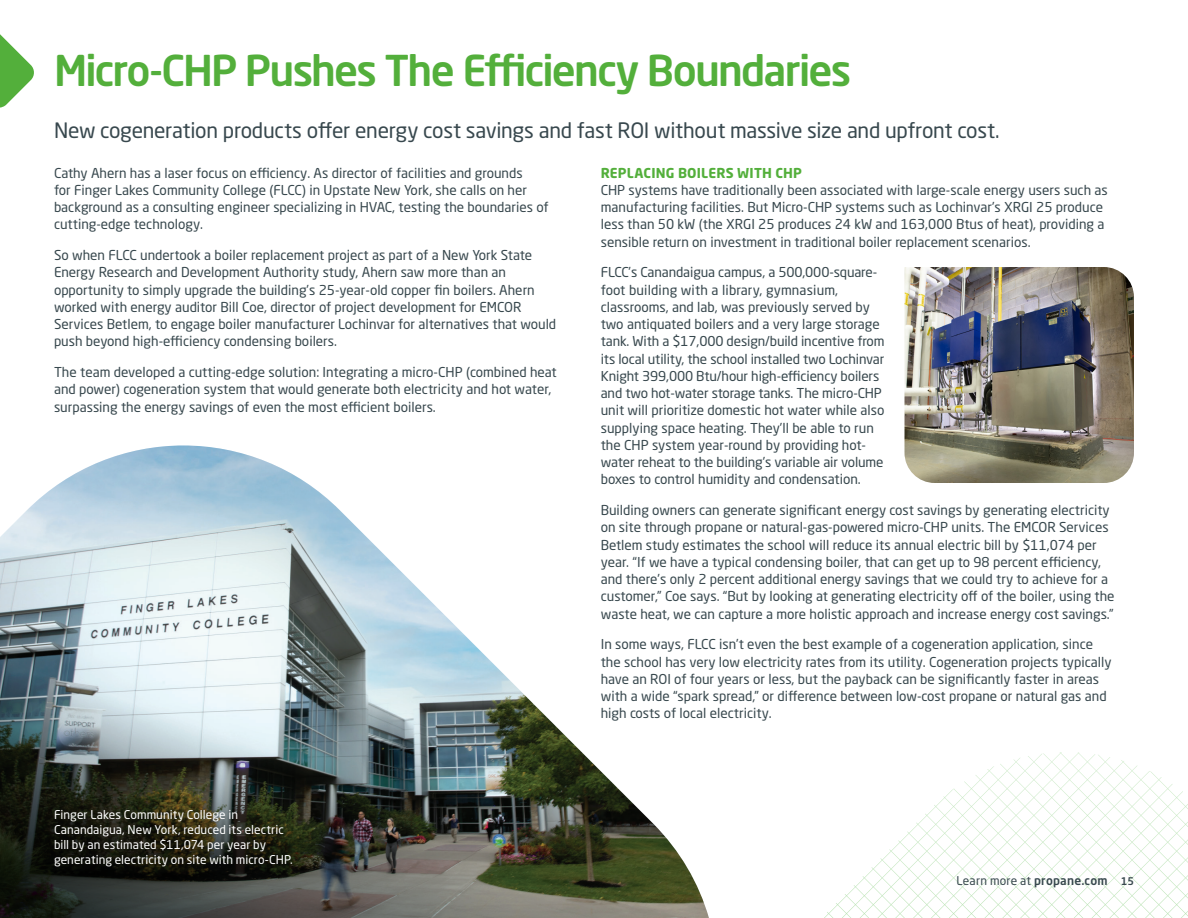
<style>
.page{position:relative;width:1188px;height:918px;background:#fff}
.page>*{position:absolute;margin:0;border:0;box-sizing:border-box;transform-origin:0 0}
.Headline{font:500 42px "Neo Sans W1 G";letter-spacing:-.045em;color:#53af3b}
.Intro_Paragraph{font:21px "Neo Sans W1 G";letter-spacing:-.015em;color:#38484e}
.Body_Copy{font:13.5px/17.2px "Neo Sans W1 G";color:#38484e}
.Bold_Sub-Head{font:700 13.5px "Neo Sans W1 G";letter-spacing:.015em;color:#53af3b}
.Source_line{font:12px/15px "Neo Sans W1 G";letter-spacing:.005em;color:#fff}
.t1{font:12px "Neo Sans W1 G";letter-spacing:.015em;color:#38484e}
.t2{font:500 10.5px "Neo Sans W1 G";color:#38484e}
.s1{font-weight:500}
</style>
<div class="page">
<img style="left:0;top:445px;width:709px;height:473px">
<img style="left:904px;top:267px;width:230px;height:216px">
<svg style="left:824px;top:752px;width:364px;height:166px"></svg>
<svg style="left:0;top:34px;width:34px;height:74px"></svg>
<p class="Headline" style="left:54px;top:44px;width:799px">Micro-CHP Pushes The Efficiency Boundaries</p>
<p class="Intro_Paragraph" style="left:54px;top:117px;width:947px">New cogeneration products offer energy cost savings and fast ROI without massive size and upfront cost.</p>
<p class="Body_Copy" style="left:54px;top:164px;width:496px">Cathy Ahern has a laser focus on efficiency. As director of facilities and grounds<br>for Finger Lakes Community College (FLCC) in Upstate New York, she calls on her background as a consulting engineer specializing in HVAC, testing the boundaries of cutting-edge technology.</p>
<p class="Body_Copy" style="left:54px;top:246px;width:504px">So when FLCC undertook a boiler replacement project as part of a New York State Energy Research and Development Authority study, Ahern saw more than an opportunity to simply upgrade the building’s 25-year-old copper fin boilers. Ahern worked with energy auditor Bill Coe, director of project development for EMCOR Services Betlem, to engage boiler manufacturer Lochinvar for alternatives that would push beyond high-efficiency condensing boilers.</p>
<p class="Body_Copy" style="left:54px;top:363px;width:504px">The team developed a cutting-edge solution: Integrating a micro-CHP (combined heat and power) cogeneration system that would generate both electricity and hot water, surpassing the energy savings of even the most efficient boilers.</p>
<p class="Source_line" style="left:54px;top:807px;width:240px">Finger Lakes Community College in Canandaigua, New York, reduced its electric bill by an estimated $11,074 per year by generating electricity on site with micro-CHP.</p>
<p class="Bold_Sub-Head" style="left:601px;top:164px;width:203px">REPLACING BOILERS WITH CHP</p>
<p class="Body_Copy" style="left:601px;top:181px;width:509px">CHP systems have traditionally been associated with large-scale energy users such as manufacturing facilities. But Micro-CHP systems such as Lochinvar’s XRGI 25 produce less than 50 kW (the XRGI 25 produces 24 kW and 163,000 Btus of heat), providing a sensible return on investment in traditional boiler replacement scenarios.</p>
<p class="Body_Copy" style="left:601px;top:264px;width:285px">FLCC’s Canandaigua campus, a 500,000-square&shy;foot building with a library, gymnasium, classrooms, and lab, was previously served by two antiquated boilers and a very large storage tank. With a $17,000 design/build incentive from its local utility, the school installed two Lochinvar Knight 399,000 Btu/hour high-efficiency boilers and two hot-water storage tanks. The micro-CHP unit will prioritize domestic hot water while also supplying space heating. They’ll be able to run the CHP system year-round by providing hot&shy;water reheat to the building’s variable air volume boxes to control humidity and condensation.</p>
<p class="Body_Copy" style="left:601px;top:501px;width:515px">Building owners can generate significant energy cost savings by generating electricity on site through propane or natural-gas-powered micro-CHP units. The EMCOR Services Betlem study estimates the school will reduce its annual electric bill by $11,074 per year. “If we have a typical condensing boiler, that can get up to 98 percent efficiency, and there’s only 2 percent additional energy savings that we could try to achieve for a customer,” Coe says. “But by looking at generating electricity off of the boiler, using the waste heat, we can capture a more holistic approach and increase energy cost savings.”</p>
<p class="Body_Copy" style="left:601px;top:636px;width:512px">In some ways, FLCC isn’t even the best example of a cogeneration application, since the school has very low electricity rates from its utility. Cogeneration projects typically have an ROI of four years or less, but the payback can be significantly faster in areas with a wide “spark spread,” or difference between low-cost propane or natural gas and high costs of local electricity.</p>
<p class="t1" style="left:956px;top:873px;width:153px">Learn more at <span class="s1">propane.com</span></p>
<p class="t2" style="left:1121px;top:874px;width:15px">15</p>
</div>
